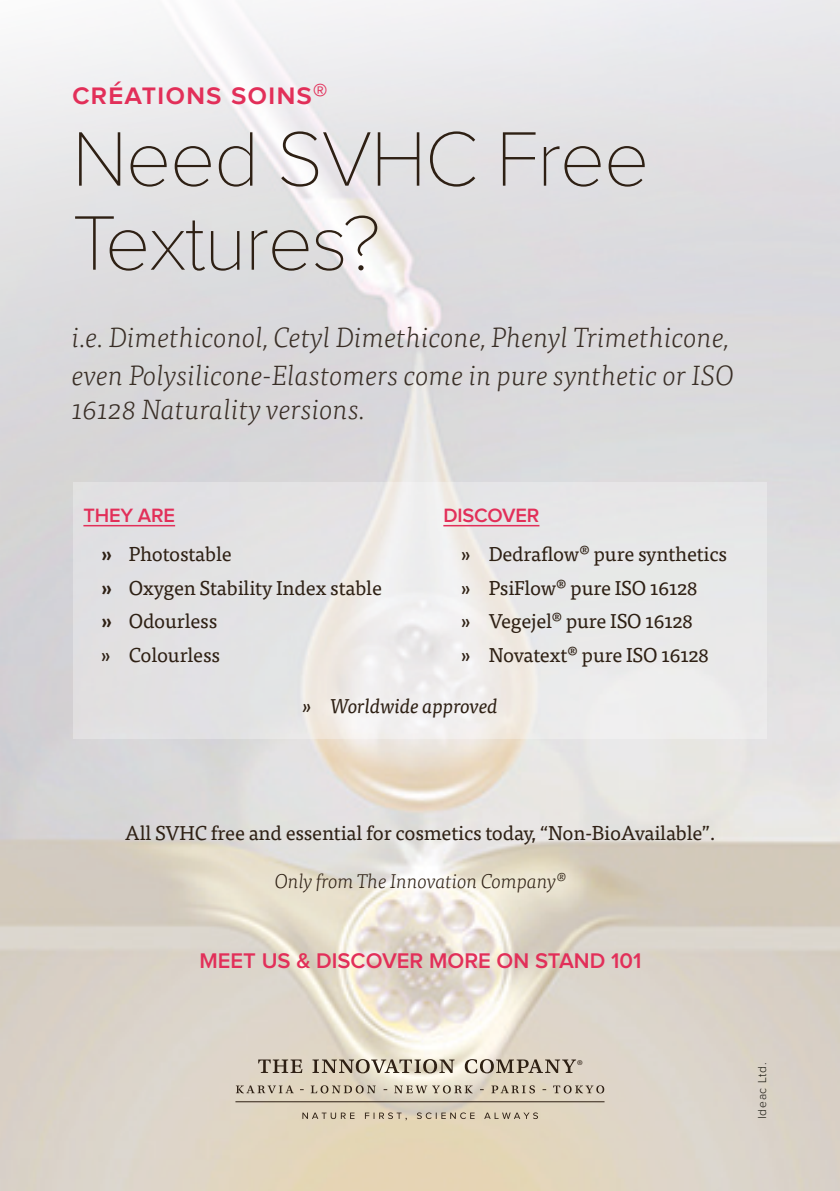
<style>
.page{position:relative;width:840px;height:1191px;background:#fff}
.page>*{position:absolute;margin:0;border:0;box-sizing:border-box;transform-origin:0 0}
.t1{font:100 80px/84px "Proxima Nova T";letter-spacing:-.02em;color:#2e2014}
.t2{font:600 30px "Proxima Nova";letter-spacing:.03em;color:#e22f59}
.Ingressi{font:italic 300 28px/38px "Tisa Pro";color:#392e26}
.Ingressi-2{font:600 22px "Proxima Nova";color:#e22f59}
.t3{font:20.8px "Utopia Std";color:#2e2014}
.Body{font:20px "Tisa Pro";letter-spacing:-.01em;color:#2e2014}
.Body-2{font:italic 300 20px "Tisa Pro";letter-spacing:-.01em;color:#2e2014}
.Body-3{font:italic 20px "Tisa Pro";letter-spacing:-.01em;color:#2e2014}
.Body-4{font:600 20px "Proxima Nova";letter-spacing:-.01em;color:#e22f59}
.t4{font:300 12px "Proxima Nova";letter-spacing:.06em;color:#17160e}
.s1{font-weight:500}
</style>
<div class="page">
<img style="left:0;top:0;width:839px;height:1191px">
<div style="left:73px;top:482px;width:693px;height:256px;background:#e7e7e7"></div>
<hr style="left:83px;top:525px;width:92px;height:1px;background:#e22f59">
<svg style="left:258px;top:1059px;width:317px;height:14px;background:#aca292"></svg>
<svg style="left:236px;top:1085px;width:57px;height:8px"></svg>
<svg style="left:300px;top:1085px;width:304px;height:8px;background:#baaf9d"></svg>
<hr style="left:235px;top:1101px;width:369px;height:1px;background:#2e2014">
<svg style="left:302px;top:1112px;width:235px;height:8px;background:#c4b6a0"></svg>
<hr style="left:443px;top:525px;width:96px;height:1px;background:#e22f59">
<h1 class="t2" style="left:72px;top:80px;width:257px">Créations Soins®</h1>
<h1 class="t1" style="left:72px;top:118px;width:578px">Need SVHC Free<br>Textures?</h1>
<p class="Ingressi" style="left:72px;top:317px;width:663px">i.e. Dimethiconol, Cetyl Dimethicone, Phenyl Trimethicone, even Polysilicone-Elastomers come in pure synthetic or ISO</p>
<p class="Ingressi" style="left:72px;top:389px;width:294px">16128 Naturality versions.</p>
<p class="Body-4" style="left:83px;top:506px;width:93px">THEY ARE</p>
<p class="Body" style="left:100px;top:539px;width:133px"><span class="s1">»</span> Photostable</p>
<p class="Body" style="left:100px;top:573px;width:283px"><span class="s1">»</span> Oxygen Stability Index stable</p>
<p class="Body" style="left:100px;top:606px;width:118px"><span class="s1">»</span> Odourless</p>
<p class="Body" style="left:100px;top:640px;width:121px">» Colourless</p>
<p class="Body-4" style="left:443px;top:506px;width:97px">DISCOVER</p>
<p class="Body" style="left:460px;top:539px;width:268px">» Dedraflow® pure synthetics</p>
<p class="Body" style="left:460px;top:573px;width:238px">» PsiFlow® pure ISO 16128</p>
<p class="Body" style="left:460px;top:606px;width:234px">» Vegejel® pure ISO 16128</p>
<p class="Body" style="left:460px;top:640px;width:250px">» Novatext® pure ISO 16128</p>
<p class="Body-3" style="left:302px;top:691px;width:198px">» Worldwide approved</p>
<p class="Body" style="left:125px;top:818px;width:591px">All SVHC free and essential for cosmetics today, “Non-BioAvailable”.</p>
<p class="Body-2" style="left:274px;top:867px;width:293px">Only from The Innovation Company®</p>
<p class="Ingressi-2" style="left:199px;top:950px;width:443px">MEET US &amp; DISCOVER MORE ON STAND 101</p>
<p class="t3" style="left:577px;top:1055px;width:7px">®</p>
<p class="t4" style="left:756px;top:1119px;width:58px;rotate:-90deg">Ideac Ltd.</p>
</div>
